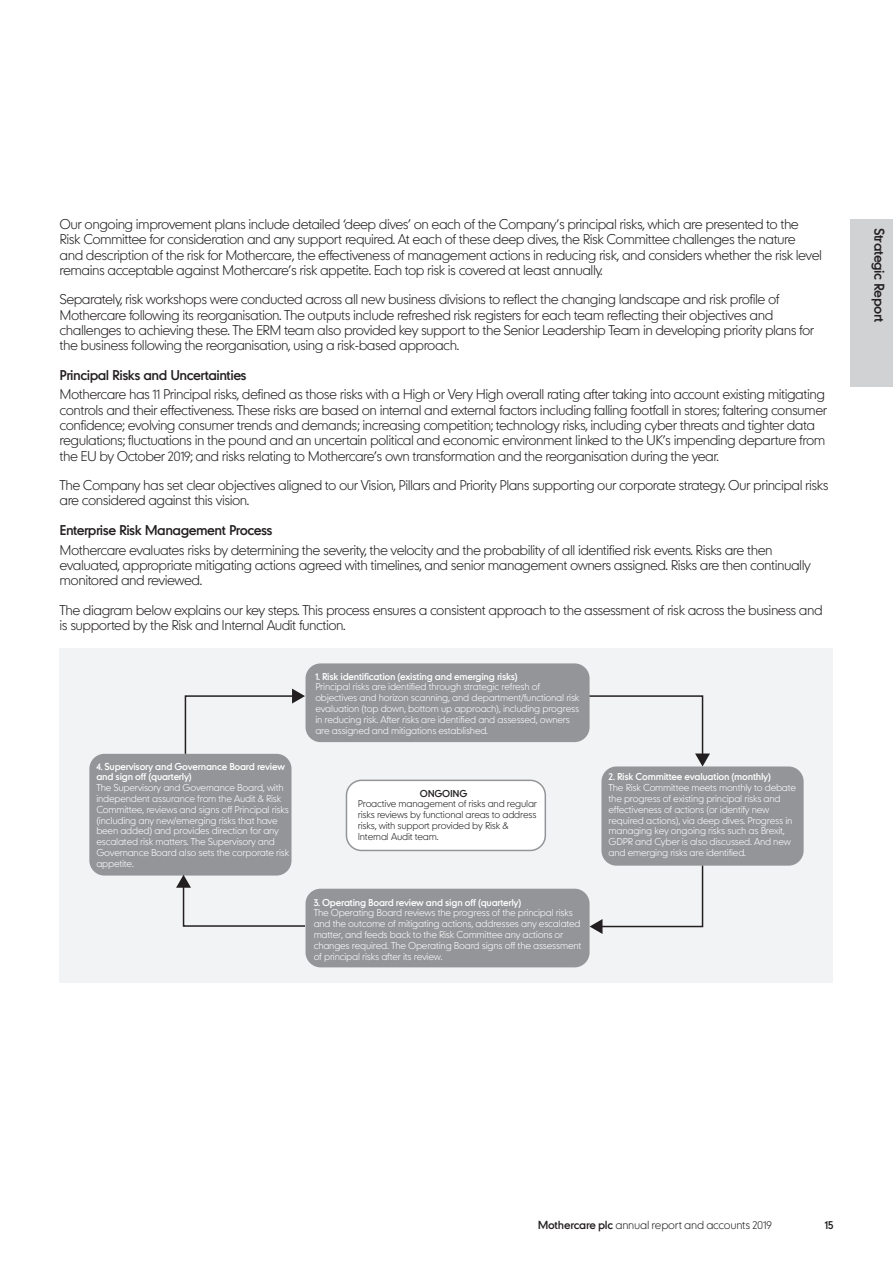
<style>
.page{position:relative;width:893px;height:1263px;background:#fff}
.page>*{position:absolute;margin:0;border:0;box-sizing:border-box;transform-origin:0 0}
.TEXT{font:100 12.75px/15.3px "Mothercare";letter-spacing:-.04em;color:#231f20}
.HEADING_1{font:12.75px "Mothercare";letter-spacing:-.04em;color:#231f20}
.t1{font:100 10.5px "Mothercare";letter-spacing:-.02em;color:#231f20}
.t2{font:10.5px "Mothercare";color:#231f20}
.t3{font:100 9px/10.8px "Mothercare";letter-spacing:-.025em;color:#fff}
.t4{font:100 9px/10.8px "Mothercare";letter-spacing:-.025em;color:#231f20}
.s1{font-weight:400}
</style>
<div class="page">
<div style="left:850px;top:219px;width:43px;height:168px;background:#d1d2d4"></div>
<div style="left:60px;top:648px;width:773px;height:334px;background:#f2f3f4"></div>
<div style="left:346px;top:780px;width:199px;height:70px;background:#fff;border-radius:15px"></div>
<div style="left:346px;top:780px;width:200px;height:71px;border:2px solid #939598;border-radius:15px"></div>
<div style="left:305px;top:663px;width:285px;height:79px;background:#939598;border-radius:15px"></div>
<div style="left:305px;top:889px;width:285px;height:78px;background:#939598;border-radius:15px"></div>
<div style="left:601px;top:766px;width:203px;height:100px;background:#939598;border-radius:15px"></div>
<div style="left:89px;top:754px;width:202px;height:121px;background:#939598;border-radius:15px"></div>
<svg style="left:588px;top:694px;width:122px;height:72px"></svg>
<svg style="left:590px;top:864px;width:114px;height:70px"></svg>
<svg style="left:176px;top:875px;width:130px;height:52px"></svg>
<svg style="left:184px;top:689px;width:121px;height:66px"></svg>
<p class="TEXT" style="left:60px;top:216px;width:764px">Our ongoing improvement plans include detailed ‘deep dives’ on each of the Company’s principal risks, which are presented to the Risk Committee for consideration and any support required. At each of these deep dives, the Risk Committee challenges the nature and description of the risk for Mothercare, the effectiveness of management actions in reducing risk, and considers whether the risk level remains acceptable against Mothercare’s risk appetite. Each top risk is covered at least annually.</p>
<p class="TEXT" style="left:60px;top:291px;width:756px">Separately, risk workshops were conducted across all new business divisions to reflect the changing landscape and risk profile of Mothercare following its reorganisation. The outputs include refreshed risk registers for each team reflecting their objectives and challenges to achieving these. The ERM team also provided key support to the Senior Leadership Team in developing priority plans for the business following the reorganisation, using a risk-based approach.</p>
<p class="HEADING_1" style="left:60px;top:366px;width:189px">Principal Risks and Uncertainties</p>
<p class="TEXT" style="left:60px;top:386px;width:769px">Mothercare has 11 Principal risks, defined as those risks with a High or Very High overall rating after taking into account existing mitigating controls and their effectiveness. These risks are based on internal and external factors including falling footfall in stores; faltering consumer confidence; evolving consumer trends and demands; increasing competition; technology risks, including cyber threats and tighter data regulations; fluctuations in the pound and an uncertain political and economic environment linked to the UK’s impending departure from the EU by October 2019; and risks relating to Mothercare’s own transformation and the reorganisation during the year.</p>
<p class="TEXT" style="left:60px;top:477px;width:771px">The Company has set clear objectives aligned to our Vision, Pillars and Priority Plans supporting our corporate strategy. Our principal risks are considered against this vision.</p>
<p class="HEADING_1" style="left:60px;top:521px;width:215px">Enterprise Risk Management Process</p>
<p class="TEXT" style="left:60px;top:541px;width:753px">Mothercare evaluates risks by determining the severity, the velocity and the probability of all identified risk events. Risks are then evaluated, appropriate mitigating actions agreed with timelines, and senior management owners assigned. Risks are then continually monitored and reviewed.</p>
<p class="TEXT" style="left:60px;top:602px;width:765px">The diagram below explains our key steps. This process ensures a consistent approach to the assessment of risk across the business and is supported by the Risk and Internal Audit function.</p>
<p class="t3" style="left:315px;top:670px;width:266px"><span class="s1">1. Risk identification (existing and emerging risks)<br></span>Principal risks are identified through strategic refresh of objectives and horizon scanning, and department/functional risk evaluation (top down, bottom up approach), including progress in reducing risk. After risks are identified and assessed, owners are assigned and mitigations established.</p>
<p class="t3" style="left:96px;top:760px;width:195px"><span class="s1">4. Supervisory and Governance Board review and sign off (quarterly)<br></span>The Supervisory and Governance Board, with independent assurance from the Audit &amp; Risk Committee, reviews and signs off Principal risks (including any new/emerging risks that have been added) and provides direction for any escalated risk matters. The Supervisory and Governance Board also sets the corporate risk appetite.</p>
<p class="t3" style="left:609px;top:771px;width:189px"><span class="s1">2. Risk Committee evaluation (monthly)<br></span>The Risk Committee meets monthly to debate the progress of existing principal risks and effectiveness of actions (or identify new required actions), via deep dives. Progress in managing key ongoing risks such as Brexit, GDPR and Cyber is also discussed. And new and emerging risks are identified.</p>
<p class="t4" style="left:358px;top:787px;width:181px;text-indent:62px"><span class="s1">ONGOING<br></span>Proactive management of risks and regular risks reviews by functional areas to address risks, with support provided by Risk &amp;<br>Internal Audit team.</p>
<p class="t3" style="left:314px;top:896px;width:269px"><span class="s1">3. Operating Board review and sign off (quarterly)<br></span>The Operating Board reviews the progress of the principal risks and the outcome of mitigating actions, addresses any escalated matter, and feeds back to the Risk Committee any actions or changes required. The Operating Board signs off the assessment of principal risks after its review.</p>
<p class="HEADING_1" style="left:888px;top:227px;width:97px;rotate:90deg">Strategic Report</p>
<p class="t1" style="left:538px;top:1217px;width:236px"><span class="s1">Mothercare plc</span> annual report and accounts 2019</p>
<p class="t2" style="left:825px;top:1218px;width:10px">15</p>
</div>
